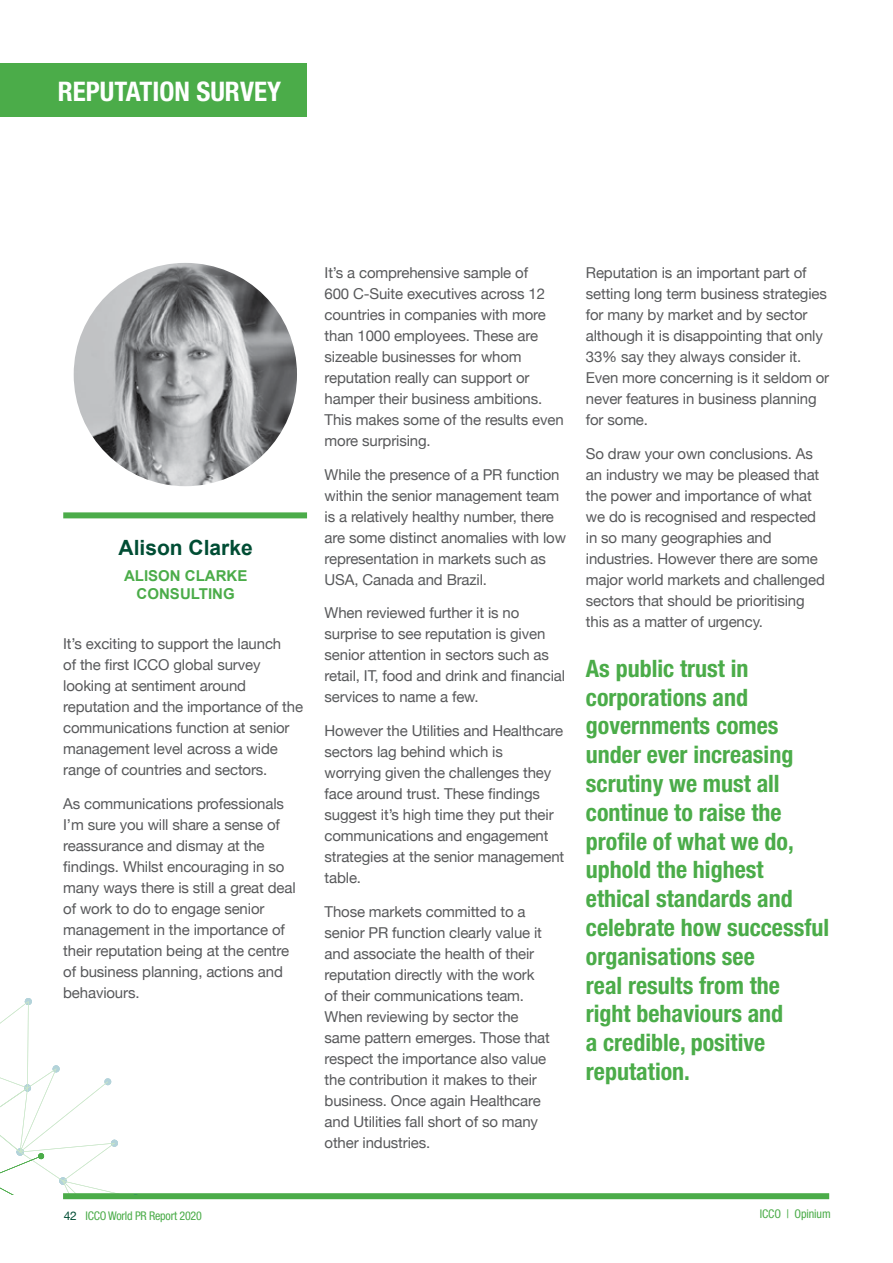
<style>
.page{position:relative;width:893px;height:1263px;background:#fff}
.page>*{position:absolute;margin:0;border:0;box-sizing:border-box;transform-origin:0 0}
.t1{font:700 condensed 27px "Helvetica Neue";color:#fff}
.t2{font:700 condensed 24px/28.8px "Helvetica Neue";color:#4bac49}
.t3{font:700 21px "Arial";color:#004d34}
.t4{font:15px/21px "Helvetica Neue";letter-spacing:-.01em;color:#58595b}
.t5{font:700 15px/18px "Arial";color:#4bac49;text-align:center}
.t6{font:condensed 12px "Helvetica Neue";letter-spacing:-.02em;color:#4bac49}
.s1{font-stretch:normal;color:#004d34}
</style>
<div class="page">
<div style="left:63px;top:1193px;width:766px;height:6px;background:#4bac49"></div>
<svg style="left:0;top:998px;width:139px;height:197px"></svg>
<div style="left:0;top:64px;width:306px;height:53px;background:#4bac49"></div>
<img style="left:74px;top:263px;width:223px;height:223px;border-radius:112px">
<div style="left:63px;top:512px;width:244px;height:6px;background:#4bac49"></div>
<h1 class="t1" style="left:58px;top:75px;width:225px">REPUTATION SURVEY</h1>
<h3 class="t3" style="left:119px;top:534px;width:136px">Alison Clarke</h3>
<p class="t5" style="left:124px;top:568px;width:125px">ALISON CLARKE<br>CONSULTING</p>
<p class="t4" style="left:63px;top:634px;width:241px">It’s exciting to support the launch<br>of the first ICCO global survey looking at sentiment around reputation and the importance of the communications function at senior management level across a wide range of countries and sectors.</p>
<p class="t4" style="left:63px;top:794px;width:234px">As communications professionals<br>I’m sure you will share a sense of reassurance and dismay at the findings. Whilst encouraging in so many ways there is still a great deal of work to do to engage senior management in the importance of their reputation being at the centre of business planning, actions and behaviours.</p>
<p class="t4" style="left:325px;top:263px;width:241px">It’s a comprehensive sample of<br>600 C-Suite executives across 12 countries in companies with more than 1000 employees. These are sizeable businesses for whom reputation really can support or hamper their business ambitions.<br>This makes some of the results even more surprising.</p>
<p class="t4" style="left:325px;top:465px;width:243px">While the presence of a PR function within the senior management team is a relatively healthy number, there are some distinct anomalies with low representation in markets such as USA, Canada and Brazil.</p>
<p class="t4" style="left:325px;top:603px;width:242px">When reviewed further it is no surprise to see reputation is given senior attention in sectors such as retail, IT, food and drink and financial services to name a few.</p>
<p class="t4" style="left:325px;top:721px;width:241px">However the Utilities and Healthcare sectors lag behind which is<br>worrying given the challenges they face around trust. These findings suggest it’s high time they put their communications and engagement strategies at the senior management table.</p>
<p class="t4" style="left:325px;top:902px;width:227px">Those markets committed to a senior PR function clearly value it and associate the health of their reputation directly with the work of their communications team.<br>When reviewing by sector the same pattern emerges. Those that respect the importance also value the contribution it makes to their business. Once again Healthcare and Utilities fall short of so many other industries.</p>
<p class="t4" style="left:586px;top:263px;width:245px">Reputation is an important part of setting long term business strategies for many by market and by sector although it is disappointing that only<br>33% say they always consider it.<br>Even more concerning is it seldom or never features in business planning for some.</p>
<p class="t4" style="left:586px;top:444px;width:240px">So draw your own conclusions. As an industry we may be pleased that the power and importance of what we do is recognised and respected in so many geographies and industries. However there are some major world markets and challenged sectors that should be prioritising this as a matter of urgency.</p>
<p class="t2" style="left:586px;top:653px;width:245px">As public trust in corporations and governments comes under ever increasing scrutiny we must all continue to raise the profile of what we do, uphold the highest ethical standards and celebrate how successful organisations see<br>real results from the right behaviours and<br>a credible, positive reputation.</p>
<p class="t6" style="left:64px;top:1209px;width:140px"><span class="s1">42</span> ICCO World PR Report 2020</p>
<p class="t6" style="left:760px;top:1207px;width:72px">ICCO | Opinium</p>
</div>
